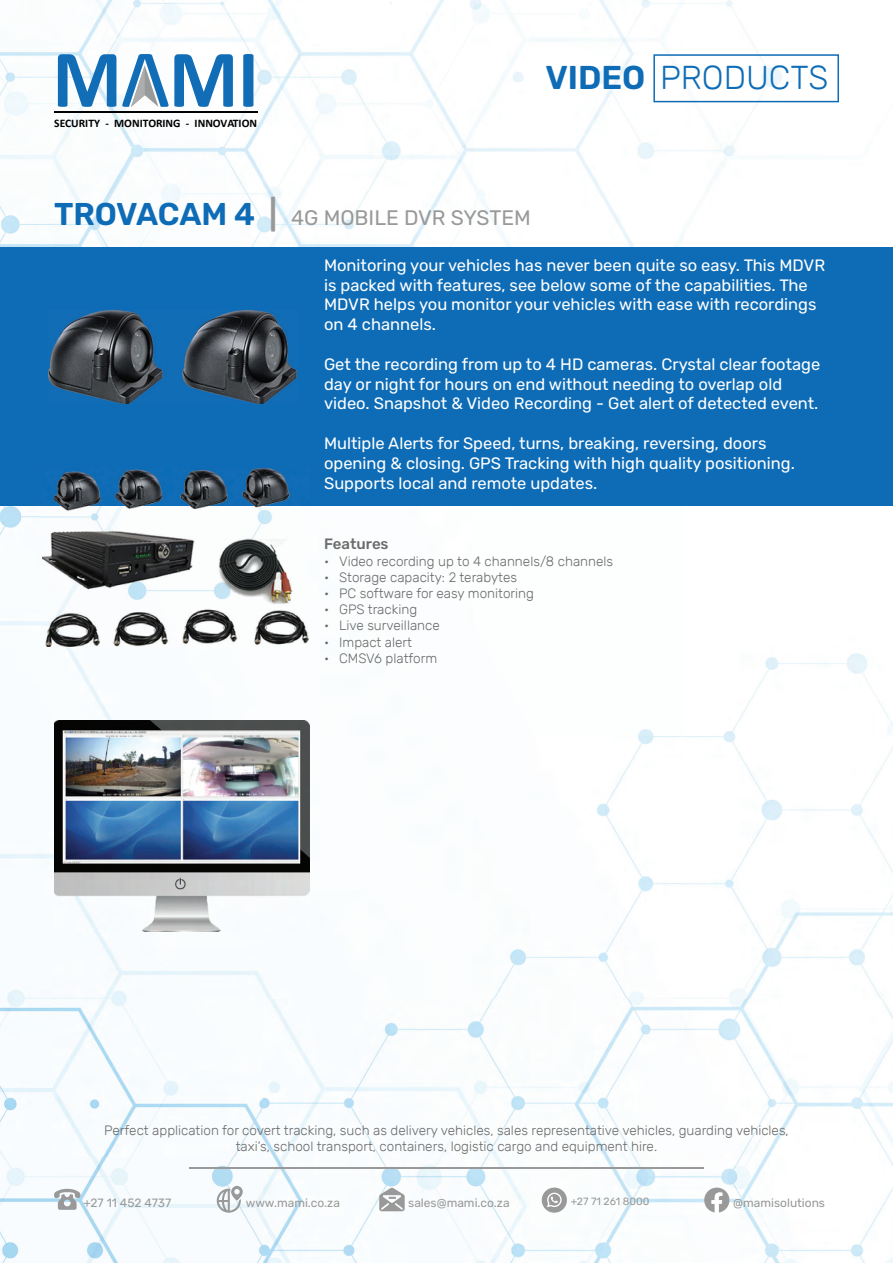
<style>
.page{position:relative;width:893px;height:1263px;background:#fff}
.page>*{position:absolute;margin:0;border:0;box-sizing:border-box;transform-origin:0 0}
.t1{font:300 33px "Rubik";color:#0e6cb6}
.t2{font:21px "Rubik";color:#999}
.t3{font:16.5px/19.8px "Rubik";color:#fff}
.t4{font:500 15px "Rubik";color:#6b6b6b}
.t5{font:300 13.5px/16.2px "Rubik";color:#6b6b6b;text-align:center}
.t6{font:12px "Rubik";color:#999}
.t7{font:700 11.55px "Calibri";color:#000}
.t8{font:10.5px "Rubik";color:#999}
.s1{font-weight:600}
.s2{font-weight:600;font-size:31.5px;color:#0e6cb6}
.s3{font-weight:600;font-size:31.5px}
</style>
<div class="page">
<img style="left:0;top:0;width:839px;height:247px">
<img style="left:263px;top:505px;width:630px;height:758px">
<img style="left:65px;top:647px;width:47px;height:73px">
<img style="left:0;top:931px;width:263px;height:332px">
<img style="left:0;top:505px;width:42px;height:121px">
<div style="left:0;top:247px;width:893px;height:258px;background:#0e6cb6"></div>
<svg style="left:653px;top:54px;width:186px;height:48px"></svg>
<img style="left:54px;top:720px;width:255px;height:211px">
<img style="left:42px;top:468px;width:266px;height:179px">
<img style="left:48px;top:310px;width:248px;height:93px">
<svg style="left:58px;top:54px;width:58px;height:53px"></svg>
<svg style="left:243px;top:54px;width:11px;height:53px"></svg>
<hr style="left:54px;top:112px;width:203px;height:1px;background:#000">
<svg style="left:122px;top:54px;width:111px;height:53px"></svg>
<svg style="left:54px;top:1189px;width:27px;height:21px"></svg>
<svg style="left:217px;top:1186px;width:26px;height:27px"></svg>
<svg style="left:379px;top:1187px;width:26px;height:24px"></svg>
<div style="left:542px;top:1187px;width:25px;height:26px;background:#999;border-radius:50%"></div>
<svg style="left:547px;top:1192px;width:15px;height:15px"></svg>
<svg style="left:704px;top:1187px;width:25px;height:26px"></svg>
<hr style="left:189px;top:1167px;width:515px;height:1px;background:#999">
<p class="t7" style="left:54px;top:115px;width:204px">SECURITY - MONITORING - INNOVATION</p>
<h1 class="t1" style="left:545px;top:60px;width:285px"><span class="s1">VIDEO</span> PRODUCTS</h1>
<p class="t2" style="left:54px;top:206px;width:478px"><span class="s2">TROVACAM 4</span> <span class="s3">|</span> 4G MOBILE DVR SYSTEM</p>
<p class="t3" style="left:324px;top:255px;width:503px">Monitoring your vehicles has never been quite so easy. This MDVR is packed with features, see below some of the capabilities. The MDVR helps you monitor your vehicles with ease with recordings on 4 channels.</p>
<p class="t3" style="left:324px;top:354px;width:498px">Get the recording from up to 4 HD cameras. Crystal clear footage day or night for hours on end without needing to overlap old video. Snapshot &amp; Video Recording - Get alert of detected event.</p>
<p class="t3" style="left:324px;top:434px;width:472px">Multiple Alerts for Speed, turns, breaking, reversing, doors opening &amp; closing. GPS Tracking with high quality positioning.<br>Supports local and remote updates.</p>
<p class="t4" style="left:324px;top:535px;width:66px">Features</p>
<p class="t5" style="left:324px;top:553px;width:291px">• Video recording up to 4 channels/8 channels</p>
<p class="t5" style="left:324px;top:569px;width:195px">• Storage capacity: 2 terabytes</p>
<p class="t5" style="left:324px;top:585px;width:211px">• PC software for easy monitoring</p>
<p class="t5" style="left:324px;top:602px;width:95px">• GPS tracking</p>
<p class="t5" style="left:324px;top:618px;width:117px">• Live surveillance</p>
<p class="t5" style="left:324px;top:634px;width:90px">• Impact alert</p>
<p class="t5" style="left:324px;top:650px;width:115px">• CMSV6 platform</p>
<p class="t5" style="left:104px;top:1122px;width:686px">Perfect application for covert tracking, such as delivery vehicles, sales representative vehicles, guarding vehicles, taxi’s, school transport, containers, logistic cargo and equipment hire.</p>
<p class="t6" style="left:83px;top:1196px;width:89px">+27 11 452 4737</p>
<p class="t6" style="left:246px;top:1196px;width:96px">www.mami.co.za</p>
<p class="t6" style="left:408px;top:1196px;width:103px">sales@mami.co.za</p>
<p class="t8" style="left:571px;top:1196px;width:80px">+27 71 261 8000</p>
<p class="t6" style="left:733px;top:1196px;width:93px">@mamisolutions</p>
</div>
